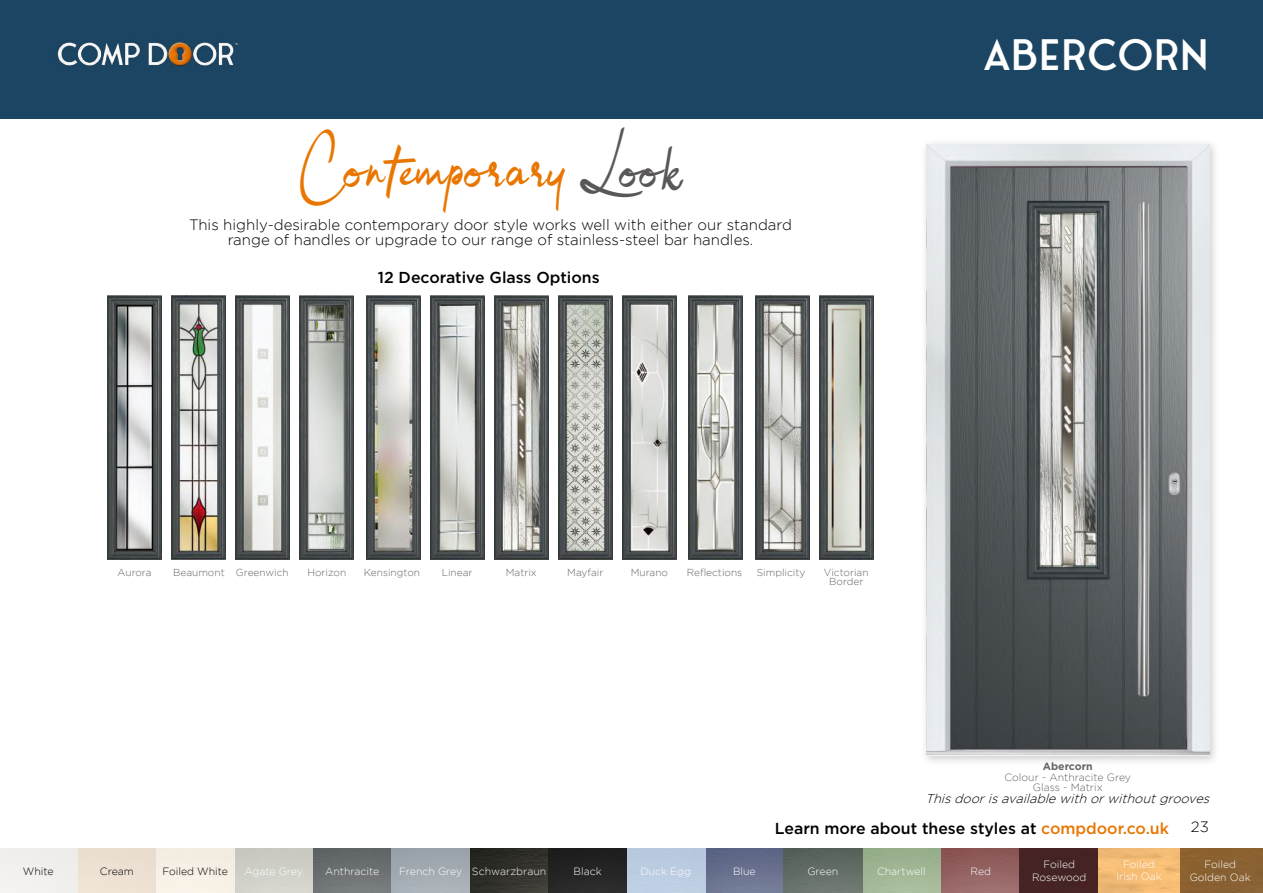
<style>
.page{position:relative;width:1263px;height:893px;background:#fff}
.page>*{position:absolute;margin:0;border:0;box-sizing:border-box;transform-origin:0 0}
.t1{font:300 42px "Fonseca";color:#fff}
.t2{font:40.8px "Bulgatti";letter-spacing:.04em;color:#e87600}
.t3{font:500 15.9px "Gotham";color:#000}
.t4{font:300 15px/15px "Gotham";color:#000;text-align:center}
.t5{font:italic 300 12.75px "Gotham";color:#000}
.t6{font:300 10.5px/12.6px "Gotham";color:#fff;text-align:center}
.t7{font:300 10.5px/10.1px "Gotham";color:#666565;text-align:center}
.t8{font:300 10.5px "Gotham";color:#000}
.t9{font:700 10.5px "Gotham";color:#666565}
.t10{font:300 10.2px/9.8px "Gotham";color:#666565;text-align:center}
.s1{color:#5a5757}
.s2{color:#e87600}
</style>
<div class="page">
<div style="left:0;top:0;width:1263px;height:119px;background:#1b4563"></div>
<img style="left:57px;top:42px;width:181px;height:24px">
<div style="left:920px;top:139px;width:300px;height:628px;background:#000;opacity:.2"></div>
<img style="left:926px;top:144px;width:283px;height:611px">
<img style="left:108px;top:295px;width:53px;height:265px">
<img style="left:236px;top:295px;width:54px;height:265px">
<img style="left:366px;top:295px;width:54px;height:265px">
<img style="left:430px;top:295px;width:54px;height:265px">
<img style="left:494px;top:295px;width:54px;height:265px">
<img style="left:755px;top:295px;width:54px;height:265px">
<img style="left:689px;top:295px;width:54px;height:265px">
<img style="left:622px;top:295px;width:54px;height:265px">
<img style="left:300px;top:295px;width:54px;height:265px">
<img style="left:558px;top:295px;width:54px;height:265px">
<img style="left:819px;top:295px;width:54px;height:265px">
<img style="left:172px;top:295px;width:54px;height:265px">
<img style="left:0;top:848px;width:1263px;height:45px">
<h2 class="t2" style="left:300px;top:152px;width:382px">Contemporary <span class="s1">Look</span></h2>
<p class="t4" style="left:189px;top:217px;width:604px">This highly-desirable contemporary door style works well with either our standard range of handles or upgrade to our range of stainless-steel bar handles.</p>
<p class="t3" style="left:378px;top:267px;width:223px">12 Decorative Glass Options</p>
<p class="t10" style="left:118px;top:567px;width:35px">Aurora</p>
<p class="t10" style="left:236px;top:567px;width:54px">Greenwich</p>
<p class="t10" style="left:364px;top:567px;width:58px">Kensington</p>
<p class="t10" style="left:442px;top:567px;width:32px">Linear</p>
<p class="t10" style="left:506px;top:567px;width:32px">Matrix</p>
<p class="t10" style="left:687px;top:567px;width:57px">Reflections</p>
<p class="t10" style="left:757px;top:567px;width:50px">Simplicity</p>
<p class="t10" style="left:307px;top:567px;width:40px">Horizon</p>
<p class="t10" style="left:567px;top:567px;width:38px">Mayfair</p>
<p class="t10" style="left:631px;top:567px;width:39px">Murano</p>
<p class="t10" style="left:824px;top:567px;width:46px">Victorian<br>Border</p>
<p class="t10" style="left:173px;top:567px;width:53px">Beaumont</p>
<h1 class="t1" style="left:983px;top:31px;width:227px">ABERCORN</h1>
<p class="t9" style="left:1043px;top:760px;width:51px">Abercorn</p>
<p class="t7" style="left:1005px;top:772px;width:128px">Colour - Anthracite Grey<br>Glass - Matrix</p>
<p class="t5" style="left:925px;top:791px;width:289px">Thisdoorisavailable with orwithoutgrooves</p>
<p class="t3" style="left:775px;top:818px;width:396px">Learn more about these styles at <span class="s2">compdoor.co.uk</span></p>
<p class="t4" style="left:1191px;top:819px;width:19px">23</p>
<p class="t6" style="left:970px;top:864px;width:22px">Red</p>
<p class="t6" style="left:1116px;top:857px;width:47px">Foiled<br>Irish Oak</p>
<p class="t6" style="left:1190px;top:858px;width:63px">Foiled<br>Golden Oak</p>
<p class="t8" style="left:23px;top:865px;width:32px">White</p>
<p class="t8" style="left:100px;top:865px;width:35px">Cream</p>
<p class="t8" style="left:162px;top:865px;width:67px">Foiled White</p>
<p class="t6" style="left:244px;top:864px;width:60px">Agate Grey</p>
<p class="t6" style="left:325px;top:864px;width:56px">Anthracite</p>
<p class="t6" style="left:399px;top:864px;width:149px">French Grey Schwarzbraun</p>
<p class="t6" style="left:573px;top:864px;width:30px">Black</p>
<p class="t6" style="left:640px;top:864px;width:52px">Duck Egg</p>
<p class="t6" style="left:733px;top:864px;width:24px">Blue</p>
<p class="t6" style="left:807px;top:864px;width:32px">Green</p>
<p class="t6" style="left:877px;top:864px;width:50px">Chartwell</p>
<p class="t6" style="left:1032px;top:858px;width:56px">Foiled<br>Rosewood</p>
</div>
